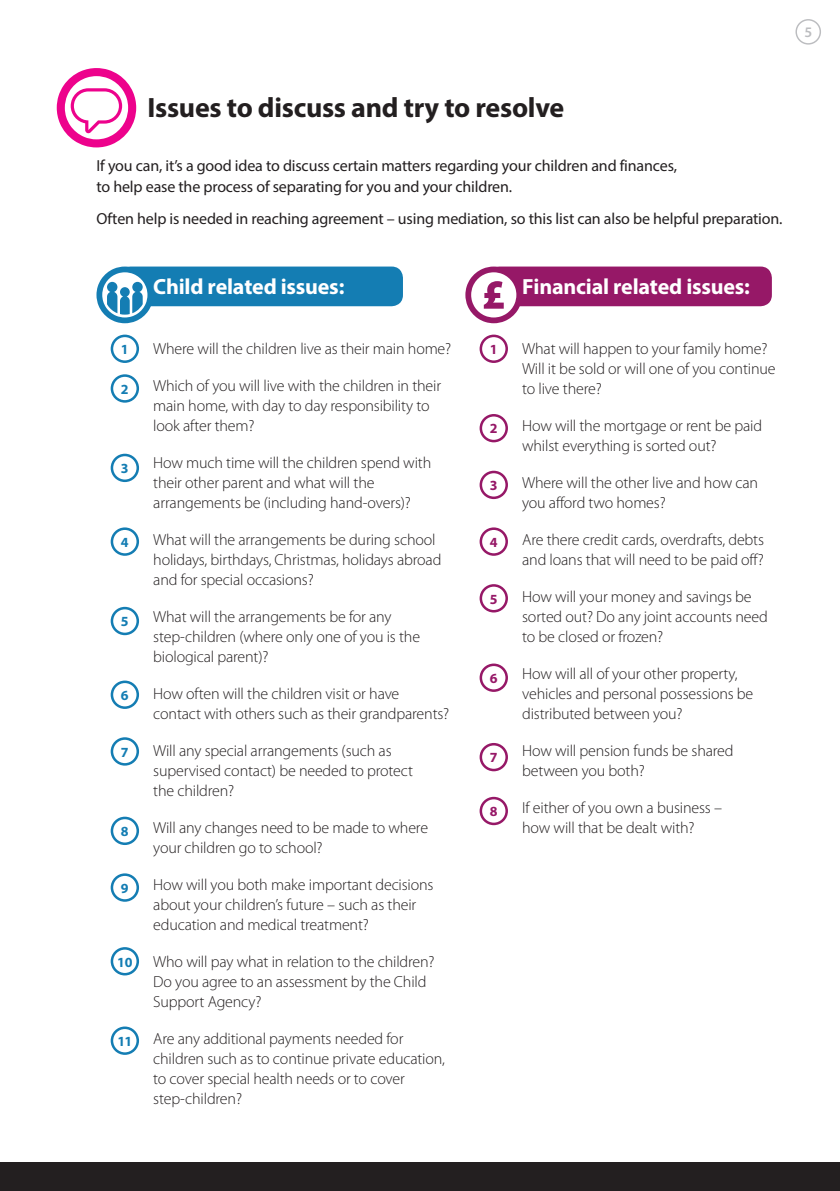
<style>
.page{position:relative;width:840px;height:1191px;background:#fff}
.page>*{position:absolute;margin:0;border:0;box-sizing:border-box;transform-origin:0 0}
.t1{font:700 28px "Myriad Pro";letter-spacing:-.01em;color:#231f20}
.t2{font:700 22px "Myriad Pro";letter-spacing:-.01em;color:#fff}
.t3{font:300 16px/20px "Myriad Pro";letter-spacing:-.01em;color:#231f20}
.t4{font:16px/21px "Myriad Pro";letter-spacing:-.01em;color:#231f20}
.t5{font:600 14.6px "Myriad Pro";color:#bcbdc0}
.t6{font:700 14px "Myriad Pro";color:#147db3}
.t7{font:700 14px "Myriad Pro";color:#961867}
</style>
<div class="page">
<svg style="left:57px;top:68px;width:79px;height:79px"></svg>
<div style="left:111px;top:334px;width:28px;height:29px;border:3px solid #147db3;border-radius:50%"></div>
<div style="left:479px;top:334px;width:28px;height:29px;border:3px solid #961867;border-radius:50%"></div>
<div style="left:111px;top:374px;width:28px;height:29px;border:3px solid #147db3;border-radius:50%"></div>
<div style="left:479px;top:414px;width:28px;height:28px;border:3px solid #961867;border-radius:50%"></div>
<div style="left:111px;top:454px;width:28px;height:28px;border:3px solid #147db3;border-radius:50%"></div>
<div style="left:479px;top:471px;width:28px;height:28px;border:3px solid #961867;border-radius:50%"></div>
<div style="left:111px;top:527px;width:28px;height:29px;border:3px solid #147db3;border-radius:50%"></div>
<div style="left:479px;top:527px;width:28px;height:29px;border:3px solid #961867;border-radius:50%"></div>
<div style="left:111px;top:607px;width:28px;height:28px;border:3px solid #147db3;border-radius:50%"></div>
<div style="left:479px;top:584px;width:28px;height:28px;border:3px solid #961867;border-radius:50%"></div>
<div style="left:111px;top:680px;width:28px;height:29px;border:3px solid #147db3;border-radius:50%"></div>
<div style="left:479px;top:663px;width:28px;height:29px;border:3px solid #961867;border-radius:50%"></div>
<div style="left:111px;top:737px;width:28px;height:28px;border:3px solid #147db3;border-radius:50%"></div>
<div style="left:479px;top:743px;width:28px;height:28px;border:3px solid #961867;border-radius:50%"></div>
<div style="left:111px;top:816px;width:28px;height:29px;border:3px solid #147db3;border-radius:50%"></div>
<div style="left:479px;top:797px;width:28px;height:28px;border:3px solid #961867;border-radius:50%"></div>
<div style="left:111px;top:873px;width:28px;height:28px;border:3px solid #147db3;border-radius:50%"></div>
<div style="left:111px;top:947px;width:28px;height:28px;border:3px solid #147db3;border-radius:50%"></div>
<div style="left:111px;top:1026px;width:28px;height:28px;border:3px solid #147db3;border-radius:50%"></div>
<div style="left:119px;top:266px;width:284px;height:40px;background:#147db3;border-radius:11px"></div>
<svg style="left:96px;top:266px;width:57px;height:57px"></svg>
<div style="left:488px;top:266px;width:283px;height:40px;background:#961867;border-radius:11px"></div>
<div style="left:795px;top:19px;width:25px;height:26px;border:1px solid #bcbdc0;border-radius:50%"></div>
<svg style="left:465px;top:266px;width:57px;height:57px"></svg>
<div style="left:0;top:1162px;width:839px;height:29px;background:#231f20"></div>
<p class="t5" style="left:804px;top:23px;width:9px">5</p>
<h1 class="t1" style="left:147px;top:90px;width:418px">Issues to discuss and try to resolve</h1>
<p class="t4" style="left:96px;top:155px;width:581px">If you can, it’s a good idea to discuss certain matters regarding your children and finances, to help ease the process of separating for you and your children.</p>
<p class="t4" style="left:96px;top:208px;width:687px">Often help is needed in reaching agreement – using mediation, so this list can also be helpful preparation.</p>
<h2 class="t2" style="left:153px;top:273px;width:192px">Child related issues:</h2>
<p class="t3" style="left:153px;top:339px;width:299px">Where will the children live as their main home?</p>
<p class="t3" style="left:153px;top:376px;width:289px">Which of you will live with the children in their main home, with day to day responsibility to look after them?</p>
<p class="t3" style="left:153px;top:453px;width:279px">How much time will the children spend with their other parent and what will the arrangements be (including hand-overs)?</p>
<p class="t3" style="left:153px;top:530px;width:289px">What will the arrangements be during school holidays, birthdays, Christmas, holidays abroad and for special occasions?</p>
<p class="t3" style="left:153px;top:607px;width:268px">What will the arrangements be for any step-children (where only one of you is the biological parent)?</p>
<p class="t3" style="left:153px;top:684px;width:297px">How often will the children visit or have contact with others such as their grandparents?</p>
<p class="t3" style="left:153px;top:741px;width:261px">Will any special arrangements (such as supervised contact) be needed to protect the children?</p>
<p class="t3" style="left:153px;top:818px;width:276px">Will any changes need to be made to where your children go to school?</p>
<p class="t3" style="left:153px;top:875px;width:282px">How will you both make important decisions about your children’s future – such as their education and medical treatment?</p>
<p class="t3" style="left:153px;top:952px;width:283px">Who will pay what in relation to the children?<br>Do you agree to an assessment by the Child<br>Support Agency?</p>
<p class="t3" style="left:153px;top:1029px;width:293px">Are any additional payments needed for children such as to continue private education, to cover special health needs or to cover step-children?</p>
<p class="t6" style="left:121px;top:340px;width:9px">1</p>
<p class="t7" style="left:489px;top:340px;width:9px">1</p>
<p class="t6" style="left:121px;top:380px;width:9px">2</p>
<p class="t7" style="left:489px;top:419px;width:9px">2</p>
<p class="t6" style="left:121px;top:459px;width:9px">3</p>
<p class="t7" style="left:489px;top:476px;width:9px">3</p>
<p class="t6" style="left:121px;top:533px;width:9px">4</p>
<p class="t7" style="left:489px;top:533px;width:9px">4</p>
<p class="t7" style="left:489px;top:590px;width:9px">5</p>
<p class="t6" style="left:121px;top:612px;width:9px">5</p>
<p class="t7" style="left:489px;top:669px;width:9px">6</p>
<p class="t6" style="left:121px;top:686px;width:9px">6</p>
<p class="t6" style="left:121px;top:743px;width:9px">7</p>
<p class="t7" style="left:489px;top:748px;width:9px">7</p>
<p class="t7" style="left:489px;top:802px;width:9px">8</p>
<p class="t6" style="left:121px;top:822px;width:9px">8</p>
<p class="t6" style="left:121px;top:879px;width:9px">9</p>
<p class="t6" style="left:117px;top:952px;width:17px">10</p>
<p class="t6" style="left:117px;top:1032px;width:16px">11</p>
<h2 class="t2" style="left:522px;top:273px;width:229px">Financial related issues:</h2>
<p class="t3" style="left:522px;top:339px;width:255px">What will happen to your family home?<br>Will it be sold or will one of you continue to live there?</p>
<p class="t3" style="left:522px;top:416px;width:241px">How will the mortgage or rent be paid whilst everything is sorted out?</p>
<p class="t3" style="left:522px;top:473px;width:237px">Where will the other live and how can you afford two homes?</p>
<p class="t3" style="left:522px;top:530px;width:243px">Are there credit cards, overdrafts, debts and loans that will need to be paid off?</p>
<p class="t3" style="left:522px;top:587px;width:247px">How will your money and savings be sorted out? Do any joint accounts need to be closed or frozen?</p>
<p class="t3" style="left:522px;top:664px;width:233px">How will all of your other property, vehicles and personal possessions be distributed between you?</p>
<p class="t3" style="left:522px;top:741px;width:213px">How will pension funds be shared between you both?</p>
<p class="t3" style="left:522px;top:798px;width:201px">If either of you own a business – how will that be dealt with?</p>
</div>
